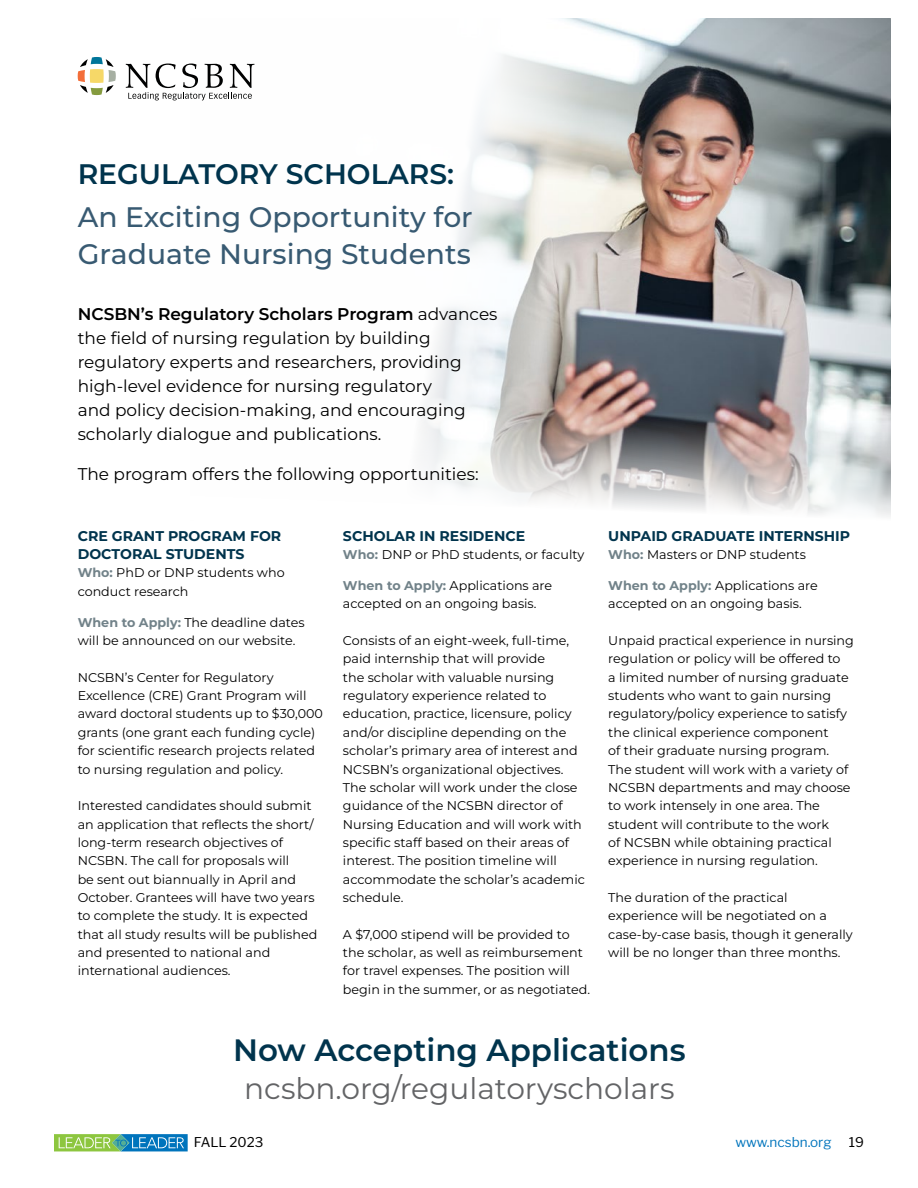
<style>
.page{position:relative;width:918px;height:1188px;background:#fff}
.page>*{position:absolute;margin:0;border:0;box-sizing:border-box;transform-origin:0 0}
.t1{font:100 30.9px "Montserrat";color:#00344d}
.t2{font:29.7px "Montserrat";color:#636466}
.t3{font:500 28.2px/36.8px "Montserrat";color:#385a72}
.t4{font:600 28.2px "Montserrat";color:#00344d}
.t5{font:16.95px/24px "Montserrat";color:#000}
.t6{font:700 14.1px/18.3px "Montserrat";color:#00344d}
.t7{font:13.5px "Libre Franklin";color:#0074bc}
.t8{font:13.35px "Libre Franklin";color:#000}
.t9{font:12.75px/18.3px "Montserrat";color:#000}
.s1{font-weight:100}
.s2{font-weight:700;color:#718289}
</style>
<div class="page">
<svg style="left:54px;top:1134px;width:134px;height:17px;background:#62ac93"></svg>
<img style="left:191px;top:19px;width:700px;height:284px">
<svg style="left:78px;top:57px;width:38px;height:38px"></svg>
<svg style="left:126px;top:64px;width:128px;height:36px"></svg>
<svg style="left:422px;top:303px;width:469px;height:214px"></svg>
<h3 class="t4" style="left:78px;top:154px;width:378px">REGULATORY SCHOLARS:</h3>
<h3 class="t3" style="left:78px;top:198px;width:397px">An Exciting Opportunity for<br>Graduate Nursing Students</h3>
<p class="t5" style="left:78px;top:301px;width:421px"><span class="s1">NCSBN’s Regulatory Scholars Program</span> advances the field of nursing regulation by building regulatory experts and researchers, providing high-level evidence for nursing regulatory<br>and policy decision-making, and encouraging scholarly dialogue and publications.</p>
<h3 class="t5" style="left:78px;top:462px;width:402px">The program offers the following opportunities:</h3>
<p class="t6" style="left:78px;top:526px;width:205px">CRE GRANT PROGRAM FOR<br>DOCTORAL STUDENTS</p>
<p class="t9" style="left:78px;top:563px;width:209px"><span class="s2">Who:</span> PhD or DNP students who conduct research</p>
<p class="t9" style="left:78px;top:613px;width:229px"><span class="s2">When to Apply:</span> The deadline dates will be announced on our website.</p>
<p class="t9" style="left:78px;top:668px;width:247px">NCSBN’s Center for Regulatory Excellence (CRE) Grant Program will award doctoral students up to $30,000 grants (one grant each funding cycle) for scientific research projects related to nursing regulation and policy.</p>
<p class="t9" style="left:78px;top:796px;width:241px">Interested candidates should submit an application that reflects the short/ long-term research objectives of NCSBN. The call for proposals will<br>be sent out biannually in April and October. Grantees will have two years to complete the study. It is expected that all study results will be published and presented to national and international audiences.</p>
<p class="t6" style="left:343px;top:526px;width:184px">SCHOLAR IN RESIDENCE</p>
<p class="t9" style="left:343px;top:545px;width:243px"><span class="s2">Who:</span> DNP or PhD students, or faculty</p>
<p class="t9" style="left:343px;top:576px;width:211px"><span class="s2">When to Apply:</span> Applications are accepted on an ongoing basis.</p>
<p class="t9" style="left:343px;top:631px;width:243px">Consists of an eight-week, full-time, paid internship that will provide<br>the scholar with valuable nursing regulatory experience related to education, practice, licensure, policy and/or discipline depending on the scholar’s primary area of interest and NCSBN’s organizational objectives.<br>The scholar will work under the close guidance of the NCSBN director of Nursing Education and will work with specific staff based on their areas of interest. The position timeline will accommodate the scholar’s academic schedule.</p>
<p class="t9" style="left:343px;top:925px;width:249px">A $7,000 stipend will be provided to the scholar, as well as reimbursement for travel expenses. The position will begin in the summer, or as negotiated.</p>
<p class="t6" style="left:608px;top:526px;width:243px">UNPAID GRADUATE INTERNSHIP</p>
<p class="t9" style="left:608px;top:545px;width:199px"><span class="s2">Who:</span> Masters or DNP students</p>
<p class="t9" style="left:608px;top:576px;width:211px"><span class="s2">When to Apply:</span> Applications are accepted on an ongoing basis.</p>
<p class="t9" style="left:608px;top:631px;width:247px">Unpaid practical experience in nursing regulation or policy will be offered to<br>a limited number of nursing graduate students who want to gain nursing regulatory/policy experience to satisfy the clinical experience component<br>of their graduate nursing program.<br>The student will work with a variety of NCSBN departments and may choose to work intensely in one area. The student will contribute to the work<br>of NCSBN while obtaining practical experience in nursing regulation.</p>
<p class="t9" style="left:608px;top:888px;width:246px">The duration of the practical experience will be negotiated on a case-by-case basis, though it generally will be no longer than three months.</p>
<h1 class="t1" style="left:233px;top:1030px;width:454px">Now Accepting Applications</h1>
<h2 class="t2" style="left:244px;top:1069px;width:432px">ncsbn.org/regulatoryscholars</h2>
<p class="t8" style="left:194px;top:1135px;width:71px">FALL 2023</p>
<p class="t7" style="left:735px;top:1134px;width:98px">www.ncsbn.org</p>
<p class="t8" style="left:849px;top:1135px;width:17px">19</p>
</div>
